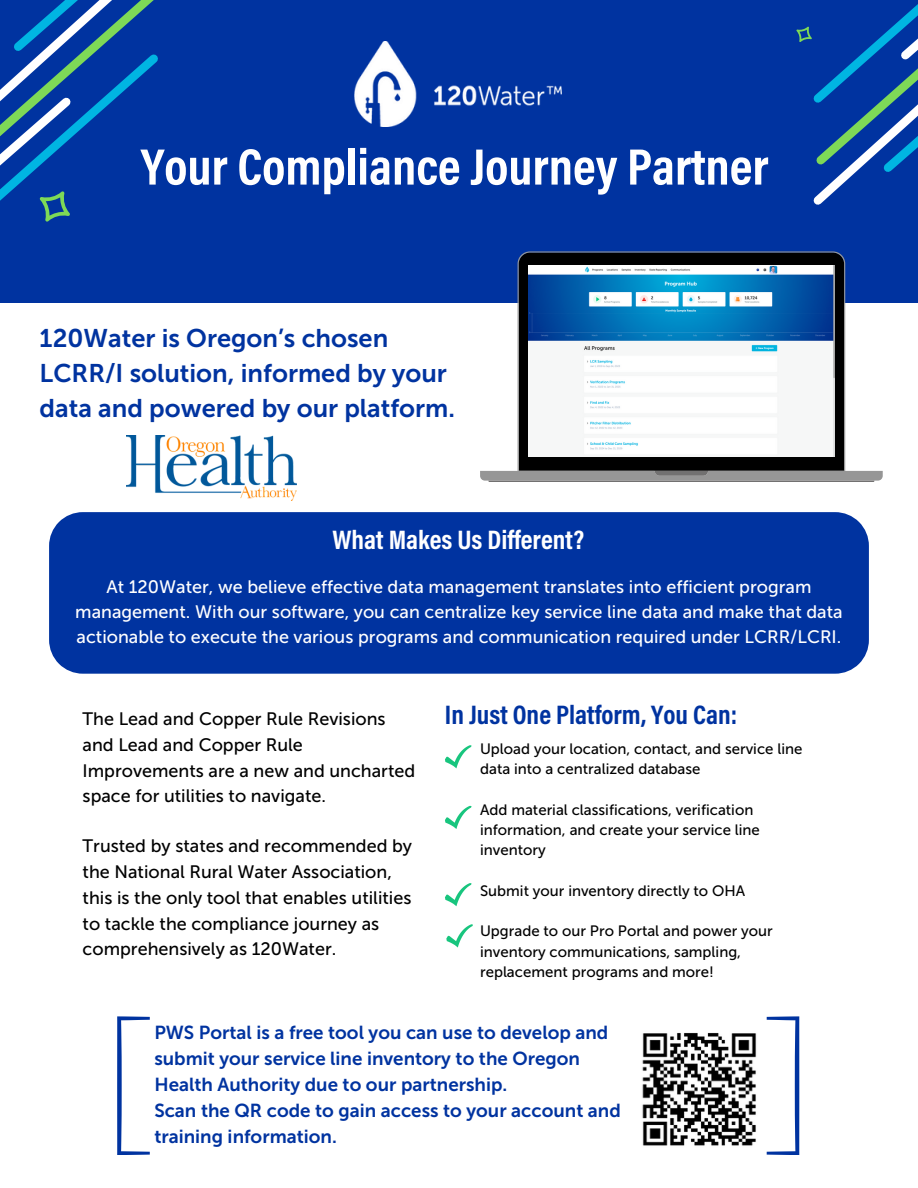
<style>
.page{position:relative;width:918px;height:1188px;background:#fff}
.page>*{position:absolute;margin:0;border:0;box-sizing:border-box;transform-origin:0 0}
.t1{font:700 51.75px "Acumin Pro Cond";color:#fff}
.t2{font:700 27px "Acumin Pro Cond";color:#0033a0}
.t3{font:700 27px "Acumin Pro Cond";color:#fff}
.t4{font:25.5px/34.8px "Museo Sans 700";color:#0033a0}
.t5{font:18.75px/25.8px "Museo Sans 700";color:#0033a0}
.t6{font:18px/25.8px "Museo Sans 500";color:#000}
.t7{font:18px/24.8px "Museo Sans 500";color:#fff;text-align:center}
.t8{font:15px/20.2px "Museo Sans 500";color:#000}
</style>
<div class="page">
<div style="left:0;top:0;width:918px;height:303px;background:#0033a0"></div>
<svg style="left:480px;top:251px;width:403px;height:230px"></svg>
<svg style="left:488px;top:471px;width:386px;height:11px;background:#919191"></svg>
<img style="left:529px;top:265px;width:305px;height:191px">
<svg style="left:445px;top:745px;width:27px;height:23px"></svg>
<svg style="left:117px;top:1016px;width:33px;height:139px"></svg>
<svg style="left:0;top:0;width:158px;height:222px"></svg>
<svg style="left:767px;top:1016px;width:32px;height:139px"></svg>
<img style="left:355px;top:42px;width:207px;height:84px">
<div style="left:49px;top:512px;width:820px;height:162px;background:#0033a0"></div>
<svg style="left:796px;top:4px;width:122px;height:201px"></svg>
<svg style="left:445px;top:806px;width:27px;height:23px"></svg>
<svg style="left:445px;top:883px;width:27px;height:23px"></svg>
<svg style="left:446px;top:924px;width:27px;height:23px"></svg>
<img style="left:127px;top:436px;width:170px;height:64px">
<img style="left:642px;top:1032px;width:115px;height:114px">
<h1 class="t1" style="left:141px;top:147px;width:629px">Your Compliance Journey Partner</h1>
<h4 class="t4" style="left:40px;top:321px;width:417px">120Water is Oregon’s chosen<br>LCRR/I solution, informed by your data and powered by our platform.</h4>
<h2 class="t3" style="left:332px;top:530px;width:253px">What Makes Us Different?</h2>
<p class="t7" style="left:75px;top:575px;width:769px">At 120Water, we believe effective data management translates into efficient program management. With our software, you can centralize key service line data and make that data actionable to execute the various programs and communication required under LCRR/LCRI.</p>
<p class="t6" style="left:83px;top:706px;width:305px">The Lead and Copper Rule Revisions</p>
<p class="t2" style="left:445px;top:704px;width:294px">In Just One Platform, You Can:</p>
<p class="t6" style="left:83px;top:732px;width:334px">and Lead and Copper Rule<br>Improvements are a new and uncharted space for utilities to navigate.</p>
<p class="t6" style="left:83px;top:833px;width:331px">Trusted by states and recommended by the National Rural Water Association, this is the only tool that enables utilities to tackle the compliance journey as comprehensively as 120Water.</p>
<h4 class="t8" style="left:480px;top:739px;width:324px">Upload your location, contact, and service line data into a centralized database</h4>
<h2 class="t8" style="left:480px;top:800px;width:281px">Add material classifications, verification information, and create your service line inventory</h2>
<p class="t8" style="left:480px;top:881px;width:267px">Submit your inventory directly to OHA</p>
<p class="t8" style="left:480px;top:921px;width:294px">Upgrade to our Pro Portal and power your inventory communications, sampling, replacement programs and more!</p>
<p class="t5" style="left:154px;top:1020px;width:468px">PWS Portal is a free tool you can use to develop and submit your service line inventory to the Oregon Health Authority due to our partnership.<br>Scan the QR code to gain access to your account and training information.</p>
</div>
